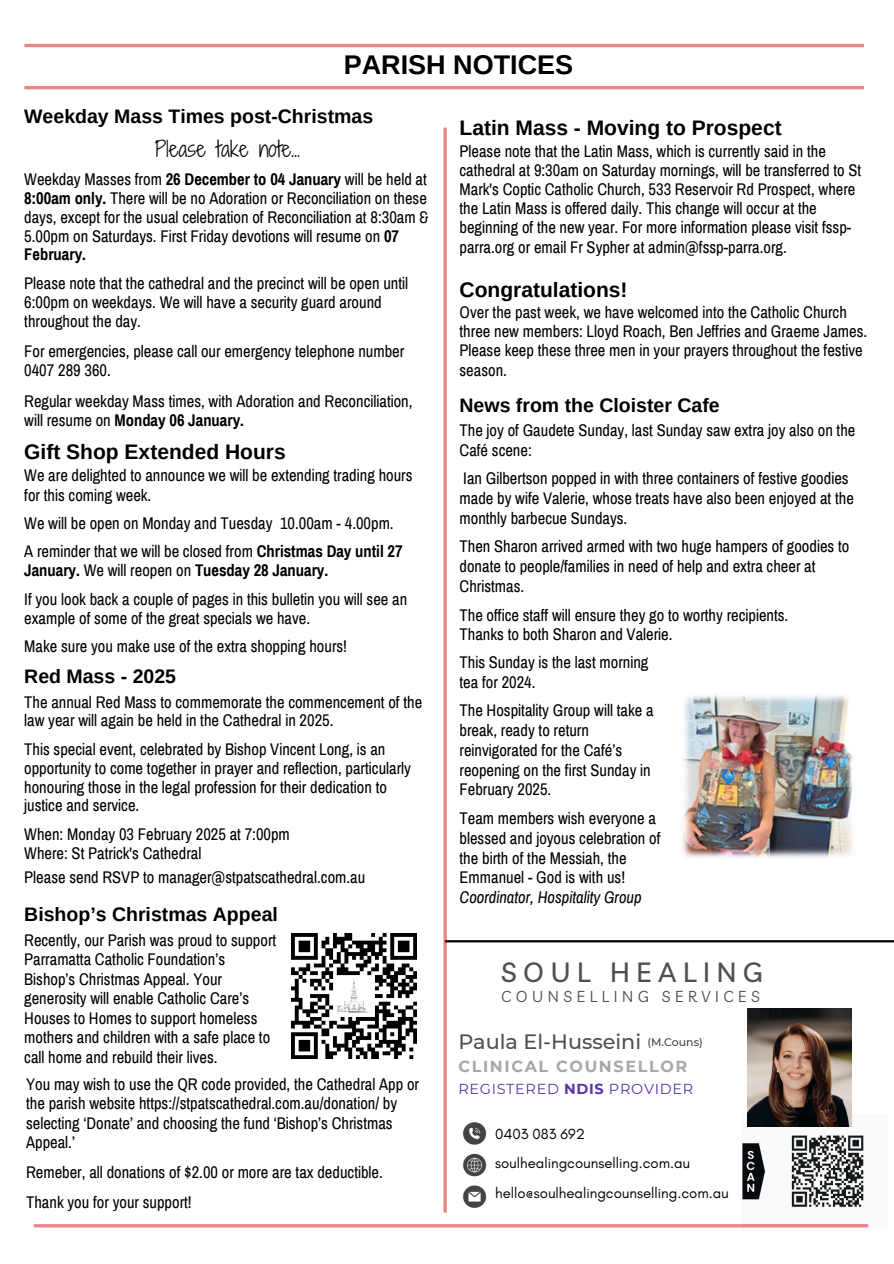
<style>
.page{position:relative;width:894px;height:1264px;background:#fff}
.page>*{position:absolute;margin:0;border:0;box-sizing:border-box;transform-origin:0 0}
.t1{font:500 27.15px "Livvic";letter-spacing:.24em;color:#4d5051}
.t2{font:700 27px "Arimo";color:#000}
.t3{font:700 21px "Arimo";color:#000}
.t4{font:21px "Shadows Into Light Two";color:#000}
.t5{font:500 20.7px "Montserrat";color:#4d5051}
.t6{font:700 19.5px "Arimo";color:#000}
.t7{font:16.5px/19.8px "Archivo Narrow";color:#000}
.t8{font:700 15.9px "Montserrat";letter-spacing:.105em;color:#a6a8ab}
.t9{font:15.45px "Livvic";letter-spacing:.295em;color:#4d5051}
.t10{font:14.85px/29.7px "Glacial Indifference";color:#000101}
.t11{font:14.4px "Montserrat";letter-spacing:.045em;color:#5934a2}
.t12{font:500 10.95px "Montserrat";color:#404740}
.s1{font-weight:700}
.s2{font-style:italic}
</style>
<div class="page">
<hr style="left:24px;top:44px;width:839px;height:3px;background:#e9868b">
<hr style="left:24px;top:86px;width:839px;height:3px;background:#e9868b">
<hr style="left:443px;top:128px;width:3px;height:1084px;background:#e9868b">
<img style="left:292px;top:933px;width:124px;height:125px">
<hr style="left:445px;top:940px;width:448px;height:2px;background:#000">
<img style="left:463px;top:1122px;width:24px;height:86px">
<img style="left:733px;top:1105px;width:136px;height:125px">
<svg style="left:34px;top:1223px;width:834px;height:4px;fill:#e98b8f"></svg>
<img style="left:747px;top:1008px;width:103px;height:118px">
<img style="left:682px;top:694px;width:171px;height:164px">
<p class="t2" style="left:343px;top:50px;width:231px">PARISH NOTICES</p>
<h6 class="t6" style="left:24px;top:105px;width:350px">Weekday Mass Times post-Christmas</h6>
<h6 class="t4" style="left:155px;top:133px;width:147px">Please take note...</h6>
<h6 class="t7" style="left:24px;top:170px;width:405px;line-height:18.8px">Weekday Masses from <span class="s1">26 December to 04 January</span> will be held at <span class="s1">8:00am only.</span> There will be no Adoration or Reconciliation on these days, except for the usual celebration of Reconciliation at 8:30am &amp; 5.00pm on Saturdays. First Friday devotions will resume on <span class="s1">07<br>February.</span></h6>
<h6 class="t7" style="left:24px;top:274px;width:385px;line-height:18.8px">Please note that the cathedral and the precinct will be open until<br>6:00pm on weekdays. We will have a security guard around throughout the day.</h6>
<h6 class="t7" style="left:24px;top:342px;width:381px;line-height:18.8px">For emergencies, please call our emergency telephone number<br>0407 289 360.</h6>
<h6 class="t7" style="left:24px;top:392px;width:390px;line-height:18.8px">Regular weekday Mass times, with Adoration and Reconciliation, will resume on <span class="s1">Monday 06 January.</span></h6>
<h6 class="t3" style="left:24px;top:440px;width:263px">Gift Shop Extended Hours</h6>
<h6 class="t7" style="left:24px;top:466px;width:389px;line-height:19.4px">We are delighted to announce we will be extending trading hours for this coming week.</h6>
<h6 class="t7" style="left:24px;top:513px;width:371px">We will be open on Monday and Tuesday 10.00am - 4.00pm.</h6>
<h6 class="t7" style="left:24px;top:542px;width:380px;line-height:19.4px">A reminder that we will be closed from <span class="s1">Christmas Day until 27<br>January.</span> We will reopen on <span class="s1">Tuesday 28 January.</span></h6>
<h6 class="t7" style="left:24px;top:589px;width:384px;line-height:19.4px">If you look back a couple of pages in this bulletin you will see an example of some of the great specials we have.</h6>
<h6 class="t7" style="left:24px;top:636px;width:324px">Make sure you make use of the extra shopping hours!</h6>
<h2 class="t6" style="left:24px;top:665px;width:153px">Red Mass - 2025</h2>
<h6 class="t7" style="left:24px;top:692px;width:399px;line-height:18.8px">The annual Red Mass to commemorate the commencement of the law year will again be held in the Cathedral in 2025.</h6>
<h6 class="t7" style="left:24px;top:740px;width:388px;line-height:18.8px">This special event, celebrated by Bishop Vincent Long, is an opportunity to come together in prayer and reflection, particularly honouring those in the legal profession for their dedication to justice and service.</h6>
<h6 class="t7" style="left:24px;top:825px;width:267px;line-height:18.8px">When: Monday 03 February 2025 at 7:00pm<br>Where: St Patrick's Cathedral</h6>
<h6 class="t7" style="left:24px;top:867px;width:342px">Please send RSVP to manager@stpatscathedral.com.au</h6>
<h6 class="t6" style="left:24px;top:903px;width:255px">Bishop’s Christmas Appeal</h6>
<h2 class="t7" style="left:24px;top:930px;width:253px">Recently, our Parish was proud to support Parramatta Catholic Foundation’s Bishop’s Christmas Appeal. Your generosity will enable Catholic Care’s Houses to Homes to support homeless mothers and children with a safe place to call home and rebuild their lives.</h2>
<h3 class="t7" style="left:26px;top:1074px;width:394px">You may wish to use the QR code provided, the Cathedral App or the parish website https://stpatscathedral.com.au/donation/ by selecting ‘Donate’ and choosing the fund ‘Bishop’s Christmas Appeal.’</h3>
<h6 class="t7" style="left:26px;top:1162px;width:358px">Remeber, all donations of $2.00 or more are tax deductible.</h6>
<h6 class="t7" style="left:26px;top:1192px;width:167px">Thank you for your support!</h6>
<h2 class="t3" style="left:459px;top:116px;width:323px">Latin Mass - Moving to Prospect</h2>
<h2 class="t7" style="left:459px;top:142px;width:403px;line-height:19.2px">Please note that the Latin Mass, which is currently said in the cathedral at 9:30am on Saturday mornings, will be transferred to St Mark's Coptic Catholic Church, 533 Reservoir Rd Prospect, where the Latin Mass is offered daily. This change will occur at the beginning of the new year. For more information please visit fssp&shy;parra.org or email Fr Sypher at admin@fssp-parra.org.</h2>
<h6 class="t3" style="left:459px;top:278px;width:169px">Congratulations!</h6>
<h6 class="t7" style="left:459px;top:303px;width:409px;line-height:19.2px">Over the past week, we have welcomed into the Catholic Church three new members: Lloyd Roach, Ben Jeffries and Graeme James.<br>Please keep these three men in your prayers throughout the festive season.</h6>
<p class="t6" style="left:459px;top:394px;width:262px">News from the Cloister Cafe</p>
<h2 class="t7" style="left:459px;top:421px;width:397px">The joy of Gaudete Sunday, last Sunday saw extra joy also on the<br>Café scene:</h2>
<h6 class="t7" style="left:459px;top:469px;width:396px">Ian Gilbertson popped in with three containers of festive goodies made by wife Valerie, whose treats have also been enjoyed at the monthly barbecue Sundays.</h6>
<p class="t7" style="left:459px;top:537px;width:391px">Then Sharon arrived armed with two huge hampers of goodies to donate to people/families in need of help and extra cheer at<br>Christmas.</p>
<p class="t7" style="left:459px;top:605px;width:330px">The office staff will ensure they go to worthy recipients.<br>Thanks to both Sharon and Valerie.</p>
<h5 class="t7" style="left:459px;top:652px;width:190px">This Sunday is the last morning tea for 2024.</h5>
<p class="t7" style="left:459px;top:701px;width:195px">The Hospitality Group will take a break, ready to return reinvigorated for the Café’s reopening on the first Sunday in<br>February 2025.</p>
<h2 class="t7" style="left:459px;top:808px;width:202px">Team members wish everyone a blessed and joyous celebration of the birth of the Messiah, the<br>Emmanuel - God is with us!<br><span class="s2">Coordinator, Hospitality Group</span></h2>
<h1 class="t1" style="left:501px;top:954px;width:263px">SOUL HEALING</h1>
<h1 class="t9" style="left:501px;top:986px;width:260px">COUNSELLING SERVICES</h1>
<h6 class="t5" style="left:458px;top:1029px;width:184px">Paula El-Husseini</h6>
<h6 class="t8" style="left:458px;top:1056px;width:230px">CLINICAL COUNSELLOR</h6>
<p class="t12" style="left:647px;top:1035px;width:57px">(M.Couns)</p>
<h6 class="t11" style="left:458px;top:1079px;width:236px">REGISTERED <span class="s1">NDIS</span> PROVIDER</h6>
<p class="t10" style="left:495px;top:1118px;width:235px">0403 083 692 soulhealingcounselling.com.au hello@soulhealingcounselling.com.au</p>
</div>
